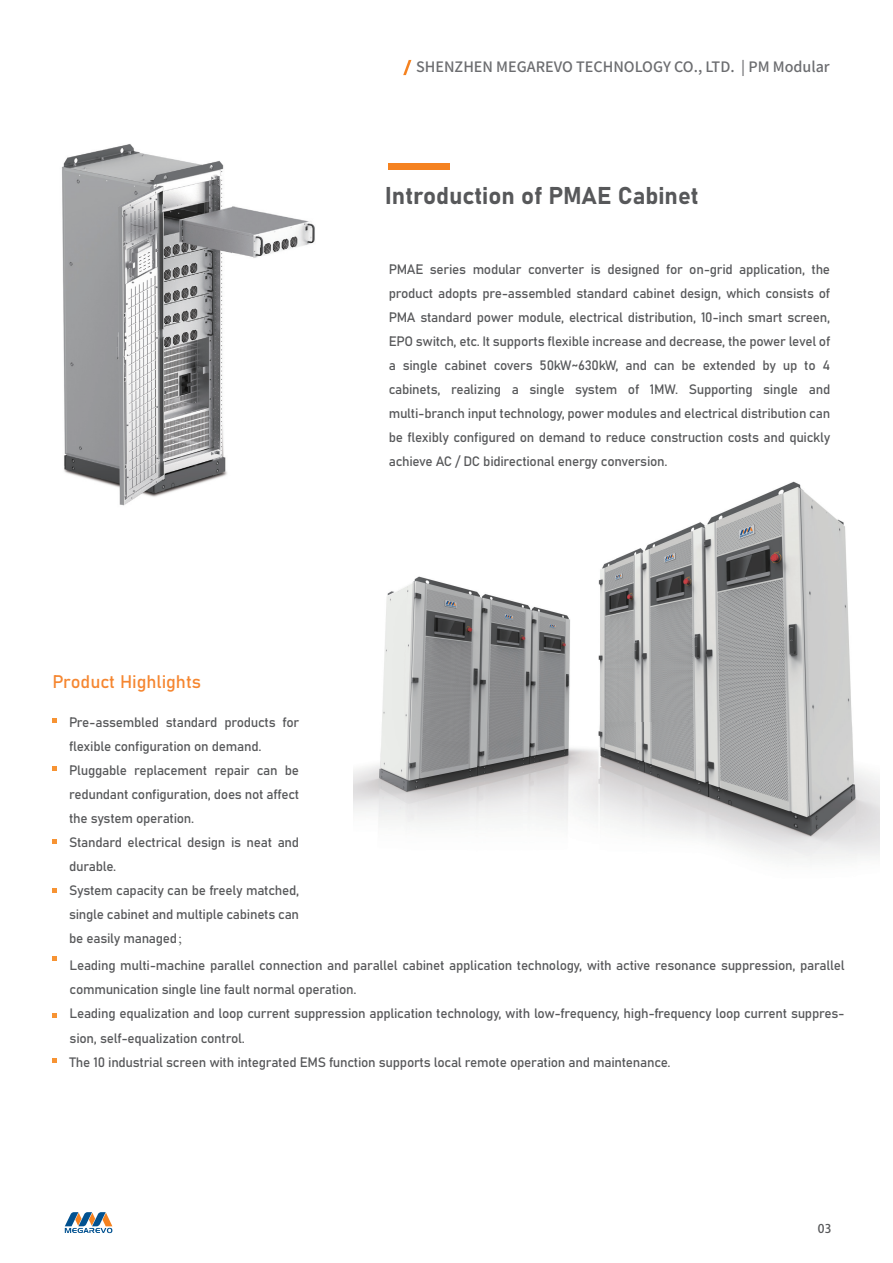
<style>
.page{position:relative;width:893px;height:1263px;background:#fff}
.page>*{position:absolute;margin:0;border:0;box-sizing:border-box;transform-origin:0 0}
.t1{font:24px "Bahnschrift 700 100";color:#57585a}
.t2{font:18px "Bahnschrift 400 100";color:#f58630}
.t3{font:500 14.4px "Source Han Sans CN";color:#6c6d70}
.t4{font:13.5px/24px "Bahnschrift 400 100";letter-spacing:-.02em;color:#57585a}
.t5{font:12px "Source Han Sans CN Light G Bpc EUC H";color:#57585a}
.s1{font-family:"Adobe Song Std";font-weight:300}
</style>
<div class="page">
<svg style="left:65px;top:1212px;width:47px;height:21px"></svg>
<svg style="left:53px;top:956px;width:4px;height:5px"></svg>
<svg style="left:53px;top:1013px;width:4px;height:5px"></svg>
<svg style="left:53px;top:1058px;width:4px;height:4px"></svg>
<svg style="left:53px;top:766px;width:4px;height:5px"></svg>
<svg style="left:53px;top:718px;width:4px;height:4px"></svg>
<svg style="left:53px;top:839px;width:4px;height:4px"></svg>
<svg style="left:53px;top:888px;width:4px;height:5px"></svg>
<div style="left:389px;top:164px;width:61px;height:6px;background:#f58220"></div>
<img style="left:62px;top:144px;width:253px;height:362px">
<img style="left:353px;top:481px;width:527px;height:380px">
<svg style="left:403px;top:60px;width:8px;height:15px"></svg>
<p class="t3" style="left:416px;top:58px;width:415px">SHENZHEN MEGAREVO TECHNOLOGY CO., LTD. | PM Modular</p>
<h1 class="t1" style="left:385px;top:177px;width:315px">Introduction of PMAE Cabinet</h1>
<h2 class="t2" style="left:53px;top:668px;width:150px">Product Highlights</h2>
<p class="t4" style="left:69px;top:709px;width:232px">Pre-assembled standard products for flexible configuration on demand.<br>Pluggable replacement repair can be redundant configuration, does not affect the system operation.<br>Standard electrical design is neat and durable.<br>System capacity can be freely matched, single cabinet and multiple cabinets can be easily managed<span class="s1">；</span></p>
<p class="t4" style="left:389px;top:257px;width:443px;text-align:justify">PMAE series modular converter is designed for on-grid application, the product adopts pre-assembled standard cabinet design, which consists of PMA standard power module, electrical distribution, 10-inch smart screen, EPO switch, etc. It supports flexible increase and decrease, the power level of a single cabinet covers 50kW~630kW, and can be extended by up to 4 cabinets, realizing a single system of 1MW. Supporting single and multi-branch input technology, power modules and electrical distribution can be flexibly configured on demand to reduce construction costs and quickly achieve AC / DC bidirectional energy conversion.</p>
<p class="t4" style="left:70px;top:953px;width:776px">Leading multi-machine parallel connection and parallel cabinet application technology, with active resonance suppression, parallel communication single line fault normal operation.<br>Leading equalization and loop current suppression application technology, with low-frequency, high-frequency loop current suppres&shy;sion, self-equalization control.<br>The 10 industrial screen with integrated EMS function supports local remote operation and maintenance.</p>
<p class="t5" style="left:818px;top:1222px;width:15px">03</p>
</div>
